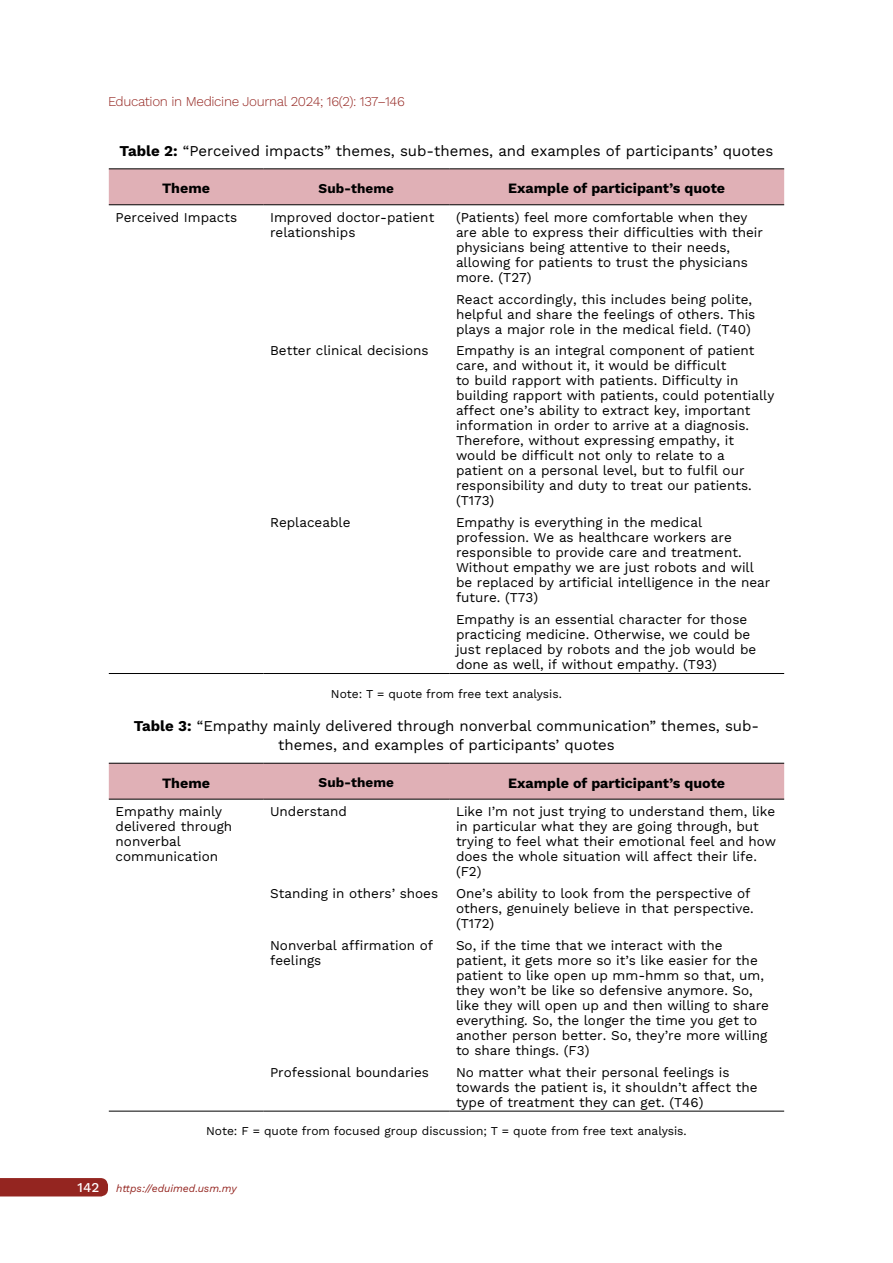
<style>
.page{position:relative;width:893px;height:1263px;background:#fff}
.page>*{position:absolute;margin:0;border:0;box-sizing:border-box;transform-origin:0 0}
.t1{font:15px/19.5px "Work Sans";color:#000;text-align:center}
.t2{font:700 14.25px "Work Sans";color:#000}
.t3{font:13.5px/15px "Work Sans";color:#000}
.t4{font:300 13.5px "Work Sans";letter-spacing:-.025em;color:#942520}
.t5{font:700 13.5px "Work Sans";color:#000}
.t6{font:12px "Work Sans";color:#000}
.t7{font:italic 10.5px "Work Sans";color:#942520}
.s1{font-weight:700}
.s2{font-weight:500;font-style:normal;font-size:13.5px;color:#fff}
</style>
<div class="page">
<div style="left:0;top:1178px;width:108px;height:18px;background:#942520"></div>
<div style="left:109px;top:169px;width:675px;height:35px;background:#e0b0b6"></div>
<hr style="left:109px;top:168px;width:154px;height:1px;background:#000">
<hr style="left:263px;top:168px;width:186px;height:1px;background:#000">
<hr style="left:449px;top:168px;width:335px;height:1px;background:#000">
<hr style="left:109px;top:204px;width:154px;height:1px;background:#000">
<hr style="left:263px;top:204px;width:186px;height:1px;background:#000">
<hr style="left:449px;top:204px;width:335px;height:1px;background:#000">
<hr style="left:109px;top:673px;width:154px;height:1px;background:#000">
<hr style="left:263px;top:673px;width:186px;height:1px;background:#000">
<hr style="left:449px;top:673px;width:335px;height:1px;background:#000">
<div style="left:109px;top:764px;width:675px;height:35px;background:#e0b0b6"></div>
<hr style="left:109px;top:763px;width:154px;height:1px;background:#000">
<hr style="left:263px;top:763px;width:186px;height:1px;background:#000">
<hr style="left:449px;top:763px;width:335px;height:1px;background:#000">
<hr style="left:109px;top:799px;width:154px;height:1px;background:#000">
<hr style="left:263px;top:799px;width:186px;height:1px;background:#000">
<hr style="left:449px;top:799px;width:335px;height:1px;background:#000">
<hr style="left:109px;top:1111px;width:154px;height:1px;background:#000">
<hr style="left:263px;top:1111px;width:186px;height:1px;background:#000">
<hr style="left:449px;top:1111px;width:335px;height:1px;background:#000">
<p class="t4" style="left:108px;top:91px;width:298px">Education in Medicine Journal 2024; 16(2): 137–146</p>
<p class="t1" style="left:120px;top:140px;width:655px"><span class="s1">Table 2:</span> “Perceived impacts” themes, sub-themes, and examples of participants’ quotes</p>
<p class="t2" style="left:162px;top:178px;width:49px">Theme</p>
<p class="t5" style="left:319px;top:178px;width:77px">Sub-theme</p>
<p class="t2" style="left:508px;top:178px;width:218px">Example of participant’s quote</p>
<p class="t3" style="left:116px;top:209px;width:123px">Perceived Impacts</p>
<p class="t3" style="left:270px;top:209px;width:166px">Improved doctor-patient relationships</p>
<p class="t3" style="left:456px;top:209px;width:309px">(Patients) feel more comfortable when they are able to express their difficulties with their physicians being attentive to their needs, allowing for patients to trust the physicians more. (T27)</p>
<p class="t3" style="left:456px;top:291px;width:301px">React accordingly, this includes being polite, helpful and share the feelings of others. This plays a major role in the medical field. (T40)</p>
<p class="t3" style="left:270px;top:343px;width:160px">Better clinical decisions</p>
<p class="t3" style="left:456px;top:343px;width:320px">Empathy is an integral component of patient care, and without it, it would be difficult<br>to build rapport with patients. Difficulty in building rapport with patients, could potentially affect one’s ability to extract key, important information in order to arrive at a diagnosis.<br>Therefore, without expressing empathy, it would be difficult not only to relate to a patient on a personal level, but to fulfil our responsibility and duty to treat our patients. (T173)</p>
<p class="t3" style="left:270px;top:514px;width:82px">Replaceable</p>
<p class="t3" style="left:456px;top:514px;width:316px">Empathy is everything in the medical profession. We as healthcare workers are responsible to provide care and treatment.<br>Without empathy we are just robots and will be replaced by artificial intelligence in the near future. (T73)</p>
<p class="t3" style="left:456px;top:611px;width:302px">Empathy is an essential character for those practicing medicine. Otherwise, we could be just replaced by robots and the job would be done as well, if without empathy. (T93)</p>
<p class="t6" style="left:331px;top:684px;width:232px">Note: T = quote from free text analysis.</p>
<p class="t1" style="left:134px;top:715px;width:627px"><span class="s1">Table 3:</span> “Empathy mainly delivered through nonverbal communication” themes, sub&shy;themes, and examples of participants’ quotes</p>
<p class="t2" style="left:162px;top:772px;width:49px">Theme</p>
<p class="t5" style="left:319px;top:773px;width:77px">Sub-theme</p>
<p class="t2" style="left:508px;top:772px;width:218px">Example of participant’s quote</p>
<p class="t3" style="left:116px;top:804px;width:118px">Empathy mainly delivered through nonverbal communication</p>
<p class="t3" style="left:270px;top:804px;width:78px">Understand</p>
<p class="t3" style="left:456px;top:804px;width:322px">Like I’m not just trying to understand them, like in particular what they are going through, but trying to feel what their emotional feel and how does the whole situation will affect their life. (F2)</p>
<p class="t3" style="left:270px;top:885px;width:170px">Standing in others’ shoes</p>
<p class="t3" style="left:456px;top:885px;width:299px">One’s ability to look from the perspective of others, genuinely believe in that perspective. (T172)</p>
<p class="t3" style="left:270px;top:937px;width:165px">Nonverbal affirmation of feelings</p>
<p class="t3" style="left:456px;top:937px;width:315px">So, if the time that we interact with the patient, it gets more so it’s like easier for the patient to like open up mm-hmm so that, um, they won’t be like so defensive anymore. So, like they will open up and then willing to share everything. So, the longer the time you get to another person better. So, they’re more willing to share things. (F3)</p>
<p class="t3" style="left:270px;top:1064px;width:160px">Professional boundaries</p>
<p class="t3" style="left:456px;top:1064px;width:303px">No matter what their personal feelings is towards the patient is, it shouldn’t affect the type of treatment they can get. (T46)</p>
<p class="t6" style="left:206px;top:1122px;width:482px">Note: F = quote from focused group discussion; T = quote from free text analysis.</p>
<p class="t7" style="left:78px;top:1180px;width:161px"><span class="s2">142</span> https://eduimed.usm.my</p>
</div>
